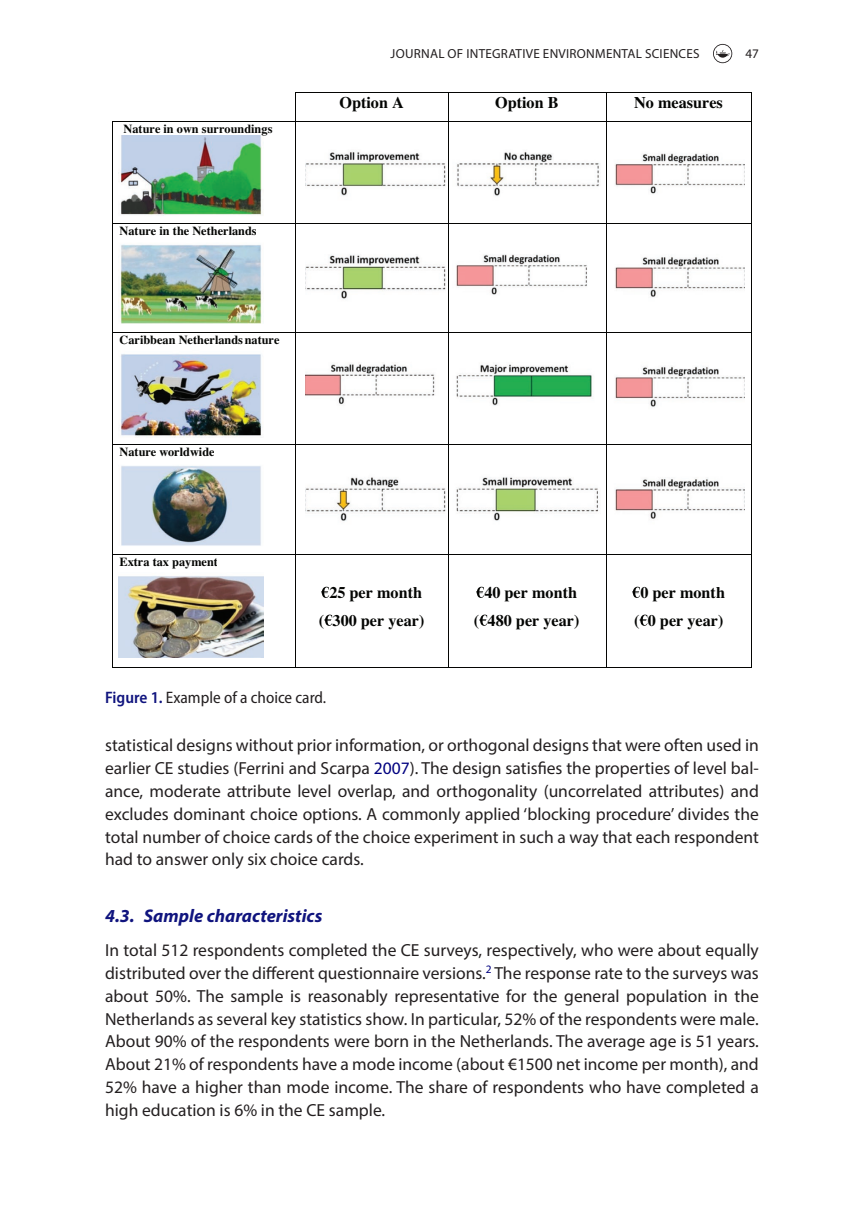
<style>
.page{position:relative;width:864px;height:1231px;background:#fff}
.page>*{position:absolute;margin:0;border:0;box-sizing:border-box;transform-origin:0 0}
.t1{font:italic 700 18.38px "Myriad Pro";color:#10147e}
.t2{font:17.5px/22.8px "Myriad Pro";color:#231f20;text-align:justify}
.t3{font:semi-condensed 16.62px "Myriad Pro";color:#231f20}
.t4{font:700 16.28px/27.8px "Times";color:#040503;text-align:center}
.t5{font:13.12px "Myriad Pro";letter-spacing:.02em;color:#231f20}
.t6{font:700 12.25px "Times";color:#040503}
.s1{font-weight:600;color:#10147e}
.s2{color:#000080}
</style>
<div class="page">
<img style="left:305px;top:147px;width:439px;height:377px">
<img style="left:119px;top:135px;width:144px;height:522px">
<hr style="left:296px;top:92px;width:151px;height:1px;background:#040503">
<hr style="left:448px;top:92px;width:157px;height:1px;background:#040503">
<hr style="left:606px;top:92px;width:145px;height:1px;background:#040503">
<hr style="left:113px;top:121px;width:182px;height:1px;background:#040503">
<svg style="left:295px;top:92px;width:1px;height:29px"></svg>
<hr style="left:296px;top:121px;width:151px;height:1px;background:#040503">
<hr style="left:448px;top:121px;width:157px;height:1px;background:#040503">
<hr style="left:606px;top:121px;width:145px;height:1px;background:#040503">
<svg style="left:751px;top:92px;width:1px;height:29px"></svg>
<hr style="left:112px;top:121px;width:1px;height:102px;background:#040503">
<hr style="left:295px;top:121px;width:1px;height:102px;background:#040503">
<hr style="left:447px;top:121px;width:1px;height:102px;background:#040503">
<hr style="left:605px;top:121px;width:1px;height:102px;background:#040503">
<hr style="left:751px;top:121px;width:1px;height:102px;background:#040503">
<hr style="left:112px;top:223px;width:183px;height:1px;background:#040503">
<hr style="left:296px;top:223px;width:151px;height:1px;background:#040503">
<hr style="left:448px;top:223px;width:157px;height:1px;background:#040503">
<hr style="left:606px;top:223px;width:145px;height:1px;background:#040503">
<hr style="left:112px;top:224px;width:1px;height:108px;background:#040503">
<hr style="left:295px;top:224px;width:1px;height:108px;background:#040503">
<hr style="left:447px;top:224px;width:1px;height:108px;background:#040503">
<hr style="left:605px;top:224px;width:1px;height:108px;background:#040503">
<hr style="left:751px;top:224px;width:1px;height:108px;background:#040503">
<hr style="left:112px;top:332px;width:183px;height:1px;background:#040503">
<hr style="left:296px;top:332px;width:151px;height:1px;background:#040503">
<hr style="left:448px;top:332px;width:157px;height:1px;background:#040503">
<hr style="left:606px;top:332px;width:145px;height:1px;background:#040503">
<hr style="left:112px;top:333px;width:1px;height:111px;background:#040503">
<hr style="left:295px;top:333px;width:1px;height:111px;background:#040503">
<hr style="left:447px;top:333px;width:1px;height:111px;background:#040503">
<hr style="left:605px;top:333px;width:1px;height:111px;background:#040503">
<hr style="left:751px;top:333px;width:1px;height:111px;background:#040503">
<hr style="left:112px;top:444px;width:183px;height:1px;background:#040503">
<hr style="left:296px;top:444px;width:151px;height:1px;background:#040503">
<hr style="left:448px;top:444px;width:157px;height:1px;background:#040503">
<hr style="left:606px;top:444px;width:145px;height:1px;background:#040503">
<hr style="left:112px;top:445px;width:1px;height:109px;background:#040503">
<hr style="left:295px;top:445px;width:1px;height:109px;background:#040503">
<hr style="left:447px;top:445px;width:1px;height:109px;background:#040503">
<hr style="left:605px;top:445px;width:1px;height:109px;background:#040503">
<hr style="left:751px;top:445px;width:1px;height:109px;background:#040503">
<hr style="left:112px;top:554px;width:183px;height:1px;background:#040503">
<hr style="left:296px;top:554px;width:151px;height:1px;background:#040503">
<hr style="left:448px;top:554px;width:157px;height:1px;background:#040503">
<hr style="left:606px;top:554px;width:145px;height:1px;background:#040503">
<hr style="left:112px;top:555px;width:1px;height:111px;background:#040503">
<hr style="left:112px;top:666px;width:183px;height:1px;background:#040503">
<hr style="left:295px;top:555px;width:1px;height:111px;background:#040503">
<hr style="left:296px;top:666px;width:151px;height:1px;background:#040503">
<hr style="left:447px;top:555px;width:1px;height:111px;background:#040503">
<hr style="left:448px;top:666px;width:157px;height:1px;background:#040503">
<hr style="left:605px;top:555px;width:1px;height:111px;background:#040503">
<hr style="left:606px;top:666px;width:145px;height:1px;background:#040503">
<hr style="left:751px;top:555px;width:1px;height:111px;background:#040503">
<svg style="left:321px;top:586px;width:8px;height:12px"></svg>
<svg style="left:476px;top:586px;width:8px;height:12px"></svg>
<svg style="left:632px;top:586px;width:7px;height:12px"></svg>
<svg style="left:639px;top:614px;width:8px;height:11px"></svg>
<svg style="left:479px;top:614px;width:8px;height:11px"></svg>
<svg style="left:324px;top:614px;width:8px;height:11px"></svg>
<svg style="left:713px;top:44px;width:19px;height:19px"></svg>
<p class="t5" style="left:390px;top:45px;width:310px">JOURNAL OF INTEGRATIVE ENVIRONMENTAL SCIENCES</p>
<p class="t5" style="left:745px;top:45px;width:15px">47</p>
<p class="t6" style="left:123px;top:117px;width:150px">Nature in own surroundings</p>
<p class="t6" style="left:119px;top:219px;width:139px">Nature in the Netherlands</p>
<p class="t6" style="left:119px;top:328px;width:161px">Caribbean Netherlands nature</p>
<p class="t4" style="left:339px;top:87px;width:66px">Option A</p>
<p class="t4" style="left:495px;top:87px;width:65px">Option B</p>
<p class="t4" style="left:634px;top:87px;width:90px">No measures</p>
<p class="t6" style="left:119px;top:440px;width:97px">Nature worldwide</p>
<p class="t6" style="left:119px;top:550px;width:100px">Extra tax payment</p>
<p class="t4" style="left:319px;top:576px;width:107px">25 per month<br>( 300 per year)</p>
<p class="t4" style="left:474px;top:576px;width:107px">40 per month<br>( 480 per year)</p>
<p class="t4" style="left:634px;top:576px;width:92px">0 per month ( 0 per year)</p>
<p class="t3" style="left:105px;top:688px;width:222px"><span class="s1">Figure 1.</span> Example of a choice card.</p>
<p class="t2" style="left:105px;top:733px;width:655px">statistical designs without prior information, or orthogonal designs that were often used in earlier CE studies (Ferrini and Scarpa <span class="s2">2007</span>). The design satisfies the properties of level bal&shy;ance, moderate attribute level overlap, and orthogonality (uncorrelated attributes) and excludes dominant choice options. A commonly applied ‘blocking procedure’ divides the total number of choice cards of the choice experiment in such a way that each respondent had to answer only six choice cards.</p>
<p class="t1" style="left:105px;top:903px;width:219px">4.3. Sample characteristics</p>
<p class="t2" style="left:105px;top:938px;width:655px">In total 512 respondents completed the CE surveys, respectively, who were about equally distributed over the different questionnaire versions.<sup>2</sup> The response rate to the surveys was about 50%. The sample is reasonably representative for the general population in the Netherlands as several key statistics show. In particular, 52% of the respondents were male.<br>About 90% of the respondents were born in the Netherlands. The average age is 51 years.<br>About 21% of respondents have a mode income (about €1500 net income per month), and 52% have a higher than mode income. The share of respondents who have completed a high education is 6% in the CE sample.</p>
</div>
